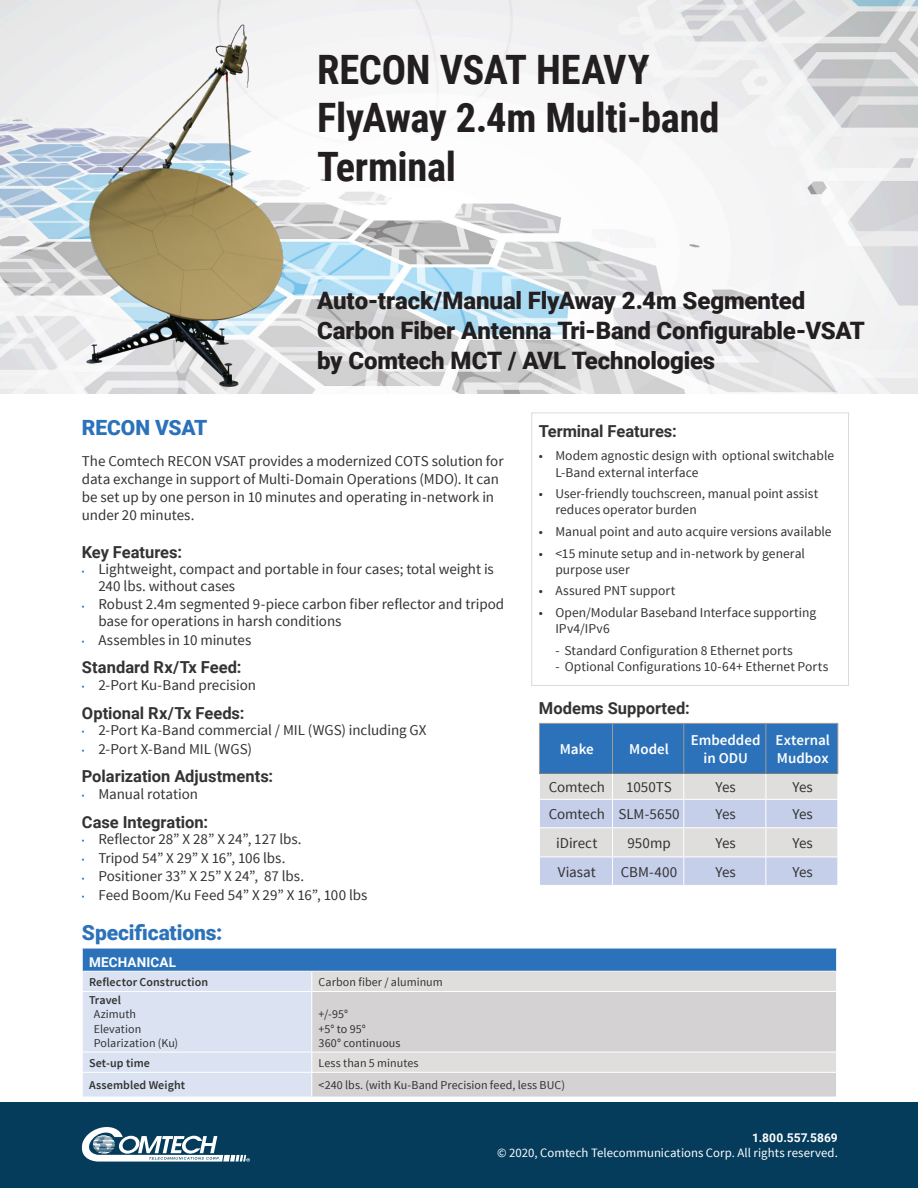
<style>
.page{position:relative;width:918px;height:1188px;background:#fff}
.page>*{position:absolute;margin:0;border:0;box-sizing:border-box;transform-origin:0 0}
.Title_heading{font:700 40.5px/48.6px "Roboto Condensed";letter-spacing:-.01em;color:#231f20}
.Heading_1{font:900 24px/30px "Roboto";letter-spacing:-.005em;color:#231f20}
.Heading_1-2{font:900 21px "Roboto";letter-spacing:-.005em;color:#2b72ba}
.Heading_3{font:700 16.5px "Roboto";color:#323332}
.Heading_1-3{font:700 16.5px "Roboto";letter-spacing:-.005em;color:#323332}
.Heading_1-4{font:15px/18px "Source Sans Pro";letter-spacing:-.005em;color:#323332}
.Body_Text{font:15px "Source Sans Pro";color:#323332}
.Body_Text-2{font:600 15px/18px "Source Sans Pro";color:#fff;text-align:center}
.Inset_text{font:13.5px/16.2px "Source Sans Pro";color:#323332}
.Body_Text-3{font:700 13.5px "Roboto";letter-spacing:.015em;color:#fff}
.Body_Text-4{font:12.75px "Source Sans Pro";letter-spacing:.005em;color:#fff}
.Body_Text-5{font:12px/14.4px "Source Sans Pro";letter-spacing:.005em;color:#323332}
.Body_Text-6{font:600 12px "Source Sans Pro";letter-spacing:.01em;color:#323332}
.Body_Text-7{font:700 12px "Roboto";letter-spacing:.01em;color:#fff}
.s1{font-size:9px;color:#2b72ba}
.s2{font-weight:600}
</style>
<div class="page">
<img style="left:0;top:0;width:918px;height:393px">
<div style="left:531px;top:413px;width:318px;height:273px;border:1px solid #dbdada"></div>
<div style="left:1px;top:1102px;width:917px;height:86px;background:#053c5c"></div>
<svg style="left:82px;top:1127px;width:168px;height:35px"></svg>
<svg style="left:539px;top:723px;width:299px;height:162px;background:#a0b8d6"></svg>
<div style="left:82px;top:948px;width:755px;height:23px;background:#2b72ba"></div>
<div style="left:312px;top:972px;width:524px;height:19px;background:#dfdedd"></div>
<svg style="left:312px;top:992px;width:524px;height:105px;background:#d6d4d4"></svg>
<hr style="left:312px;top:948px;width:525px;height:1px;background:#fff">
<svg style="left:836px;top:948px;width:1px;height:24px"></svg>
<hr style="left:312px;top:1052px;width:525px;height:1px;background:#fff">
<hr style="left:312px;top:1072px;width:525px;height:1px;background:#fff">
<svg style="left:82px;top:948px;width:230px;height:149px"></svg>
<img style="left:83px;top:18px;width:209px;height:375px">
<p class="Title_heading" style="left:317px;top:44px;width:404px">RECON VSAT HEAVY<br>FlyAway 2.4m Multi-band<br>Terminal</p>
<p class="Heading_1" style="left:317px;top:285px;width:549px">Auto-track/Manual FlyAway 2.4m Segmented<br>Carbon Fiber Antenna Tri-Band Configurable-VSAT by Comtech MCT / AVL Technologies</p>
<p class="Heading_1-2" style="left:82px;top:412px;width:127px">RECON VSAT</p>
<p class="Heading_1-4" style="left:82px;top:452px;width:423px">The Comtech RECON VSAT provides a modernized COTS solution for data exchange in support of Multi-Domain Operations (MDO). It can be set up by one person in 10 minutes and operating in-network in under 20 minutes.</p>
<p class="Heading_1-3" style="left:82px;top:540px;width:102px">Key Features:</p>
<p class="Heading_1-4" style="left:98px;top:561px;width:397px;line-height:16.5px;text-indent:-16px"><span class="s1">■</span> Lightweight, compact and portable in four cases; total weight is<br>240 lbs. without cases</p>
<p class="Heading_1-4" style="left:98px;top:597px;width:407px;line-height:16.5px;text-indent:-16px"><span class="s1">■</span> Robust 2.4m segmented 9-piece carbon fiber reflector and tripod base for operations in harsh conditions</p>
<p class="Heading_1-4" style="left:82px;top:631px;width:171px"><span class="s1">■</span> Assembles in 10 minutes</p>
<p class="Heading_3" style="left:82px;top:656px;width:161px">Standard Rx/Tx Feed:</p>
<p class="Heading_1-4" style="left:82px;top:676px;width:176px"><span class="s1">■</span> 2-Port Ku-Band precision</p>
<p class="Heading_3" style="left:82px;top:701px;width:164px">Optional Rx/Tx Feeds:</p>
<p class="Heading_1-4" style="left:82px;top:721px;width:346px"><span class="s1">■</span> 2-Port Ka-Band commercial / MIL (WGS) including GX</p>
<p class="Heading_1-4" style="left:82px;top:740px;width:172px"><span class="s1">■</span> 2-Port X-Band MIL (WGS)</p>
<p class="Heading_3" style="left:82px;top:765px;width:193px">Polarization Adjustments:</p>
<p class="Heading_1-4" style="left:82px;top:785px;width:118px"><span class="s1">■</span> Manual rotation</p>
<p class="Heading_3" style="left:82px;top:810px;width:128px">Case Integration:</p>
<p class="Heading_1-4" style="left:82px;top:830px;width:221px"><span class="s1">■</span> Reflector 28” X 28” X 24”, 127 lbs.</p>
<p class="Heading_1-4" style="left:82px;top:849px;width:205px"><span class="s1">■</span> Tripod 54” X 29” X 16”, 106 lbs.</p>
<p class="Heading_1-4" style="left:82px;top:868px;width:224px"><span class="s1">■</span> Positioner 33” X 25” X 24”, 87 lbs.</p>
<p class="Heading_1-4" style="left:82px;top:886px;width:287px"><span class="s1">■</span> Feed Boom/Ku Feed 54” X 29” X 16”, 100 lbs</p>
<p class="Heading_1-2" style="left:82px;top:918px;width:142px">Specifications:</p>
<p class="Body_Text-3" style="left:89px;top:952px;width:89px">MECHANICAL</p>
<p class="Body_Text-6" style="left:89px;top:974px;width:121px">Reflector Construction</p>
<p class="Body_Text-5" style="left:319px;top:975px;width:126px">Carbon fiber / aluminum</p>
<p class="Body_Text-5" style="left:94px;top:993px;width:86px;text-indent:-5px"><span class="s2">Travel<br></span>Azimuth<br>Elevation<br>Polarization (Ku)</p>
<p class="Body_Text-5" style="left:319px;top:1007px;width:84px">+/-95°<br>+5° to 95°<br>360° continuous</p>
<p class="Heading_3" style="left:539px;top:420px;width:139px">Terminal Features:</p>
<p class="Inset_text" style="left:555px;top:448px;width:280px;text-indent:-16px">• Modem agnostic design with optional switchable<br>L-Band external interface</p>
<p class="Inset_text" style="left:555px;top:486px;width:264px;text-indent:-16px">• User-friendly touchscreen, manual point assist reduces operator burden</p>
<p class="Inset_text" style="left:539px;top:524px;width:294px">• Manual point and auto acquire versions available</p>
<p class="Inset_text" style="left:555px;top:545px;width:251px;text-indent:-16px">• &lt;15 minute setup and in-network by general purpose user</p>
<p class="Inset_text" style="left:539px;top:583px;width:138px">• Assured PNT support</p>
<p class="Inset_text" style="left:555px;top:605px;width:262px;text-indent:-16px">• Open/Modular Baseband Interface supporting<br>IPv4/IPv6</p>
<p class="Inset_text" style="left:555px;top:643px;width:239px">- Standard Configuration 8 Ethernet ports</p>
<p class="Inset_text" style="left:555px;top:659px;width:275px">- Optional Configurations 10-64+ Ethernet Ports</p>
<p class="Heading_3" style="left:539px;top:696px;width:152px">Modems Supported:</p>
<p class="Body_Text-2" style="left:560px;top:740px;width:36px">Make</p>
<p class="Body_Text-2" style="left:629px;top:740px;width:41px">Model</p>
<p class="Body_Text-2" style="left:691px;top:731px;width:71px">Embedded in ODU</p>
<p class="Body_Text-2" style="left:775px;top:731px;width:56px;text-align:left">External<br>Mudbox</p>
<p class="Body_Text" style="left:549px;top:778px;width:58px">Comtech</p>
<p class="Body_Text" style="left:626px;top:778px;width:47px">1050TS</p>
<p class="Body_Text" style="left:716px;top:778px;width:22px">Yes</p>
<p class="Body_Text" style="left:793px;top:778px;width:22px">Yes</p>
<p class="Body_Text" style="left:549px;top:805px;width:58px">Comtech</p>
<p class="Body_Text" style="left:618px;top:805px;width:63px">SLM-5650</p>
<p class="Body_Text" style="left:716px;top:805px;width:22px">Yes</p>
<p class="Body_Text" style="left:793px;top:805px;width:22px">Yes</p>
<p class="Body_Text" style="left:556px;top:834px;width:43px">iDirect</p>
<p class="Body_Text" style="left:627px;top:834px;width:45px">950mp</p>
<p class="Body_Text" style="left:716px;top:834px;width:22px">Yes</p>
<p class="Body_Text" style="left:793px;top:834px;width:22px">Yes</p>
<p class="Body_Text" style="left:558px;top:863px;width:40px">Viasat</p>
<p class="Body_Text" style="left:621px;top:863px;width:58px">CBM-400</p>
<p class="Body_Text" style="left:716px;top:863px;width:22px">Yes</p>
<p class="Body_Text" style="left:793px;top:863px;width:22px">Yes</p>
<p class="Body_Text-6" style="left:89px;top:1055px;width:62px">Set-up time</p>
<p class="Body_Text-5" style="left:319px;top:1056px;width:102px">Less than 5 minutes</p>
<p class="Body_Text-6" style="left:89px;top:1078px;width:98px">Assembled Weight</p>
<p class="Body_Text-5" style="left:319px;top:1078px;width:248px">&lt;240 lbs. (with Ku-Band Precision feed, less BUC)</p>
<p class="Body_Text-7" style="left:752px;top:1129px;width:87px">1.800.557.5869</p>
<p class="Body_Text-4" style="left:497px;top:1145px;width:342px">© 2020, Comtech Telecommunications Corp. All rights reserved.</p>
</div>
